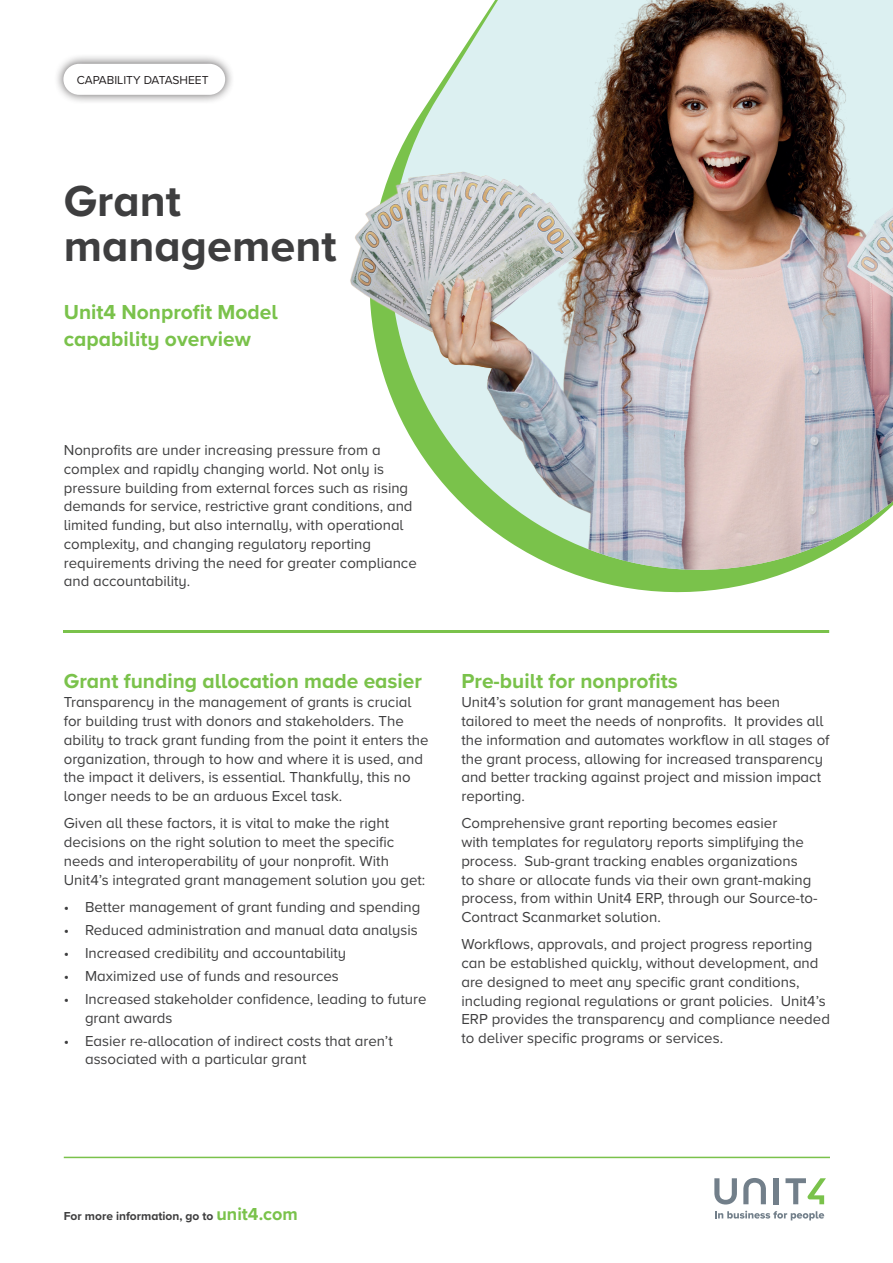
<style>
.page{position:relative;width:893px;height:1263px;background:#fff}
.page>*{position:absolute;margin:0;border:0;box-sizing:border-box;transform-origin:0 0}
.t1{font:700 45px/45px "Proxima Nova A";color:#3e3e3f}
.t2{font:700 21px/27px "Proxima Nova A";color:#7ac24b}
.t3{font:15px/18.8px "Proxima Nova A";color:#3e3e3f}
.t4{font:700 12px "Proxima Nova A";color:#3e3e3f}
.t5{font:12px "Proxima Nova A";color:#231f20}
.s1{font-size:18px;color:#7ac24b}
</style>
<div class="page">
<svg style="left:715px;top:1211px;width:109px;height:9px"></svg>
<svg style="left:714px;top:1178px;width:23px;height:26px"></svg>
<svg style="left:743px;top:1178px;width:23px;height:26px"></svg>
<div style="left:774px;top:1178px;width:5px;height:26px;background:#727f8a"></div>
<svg style="left:785px;top:1178px;width:41px;height:26px"></svg>
<div style="left:53px;top:54px;width:182px;height:51px;background:#231f20;opacity:.75"></div>
<div style="left:63px;top:64px;width:162px;height:31px;background:#fff;border-radius:16px"></div>
<hr style="left:64px;top:1157px;width:766px;height:1px;background:#7ac24b">
<hr style="left:63px;top:630px;width:766px;height:3px;background:#7ac24b">
<svg style="left:580px;top:576px;width:196px;height:17px;fill:#7ac24b"></svg>
<img style="left:487px;top:0;width:406px;height:576px">
<img style="left:350px;top:0;width:506px;height:526px">
<p class="t5" style="left:77px;top:71px;width:133px">CAPABILITY DATASHEET</p>
<h1 class="t1" style="left:64px;top:177px;width:274px">Grant management</h1>
<h2 class="t2" style="left:64px;top:298px;width:216px">Unit4 Nonprofit Model capability overview</h2>
<p class="t3" style="left:64px;top:440px;width:355px">Nonprofits are under increasing pressure from a complex and rapidly changing world. Not only is pressure building from external forces such as rising demands for service, restrictive grant conditions, and limited funding, but also internally, with operational complexity, and changing regulatory reporting requirements driving the need for greater compliance and accountability.</p>
<h2 class="t2" style="left:64px;top:667px;width:360px">Grant funding allocation made easier</h2>
<p class="t3" style="left:64px;top:692px;width:366px">Transparency in the management of grants is crucial for building trust with donors and stakeholders. The ability to track grant funding from the point it enters the organization, through to how and where it is used, and the impact it delivers, is essential. Thankfully, this no longer needs to be an arduous Excel task.</p>
<p class="t3" style="left:64px;top:813px;width:363px">Given all these factors, it is vital to make the right decisions on the right solution to meet the specific needs and interoperability of your nonprofit. With Unit4’s integrated grant management solution you get:</p>
<p class="t3" style="left:64px;top:897px;width:358px">• Better management of grant funding and spending</p>
<p class="t3" style="left:64px;top:920px;width:355px">• Reduced administration and manual data analysis</p>
<p class="t3" style="left:64px;top:943px;width:284px">• Increased credibility and accountability</p>
<p class="t3" style="left:64px;top:966px;width:277px">• Maximized use of funds and resources</p>
<p class="t3" style="left:85px;top:989px;width:343px;text-indent:-21px">• Increased stakeholder confidence, leading to future grant awards</p>
<p class="t3" style="left:85px;top:1030px;width:309px;text-indent:-21px">• Easier re-allocation of indirect costs that aren’t associated with a particular grant</p>
<h2 class="t2" style="left:461px;top:667px;width:218px">Pre-built for nonprofits</h2>
<p class="t3" style="left:461px;top:692px;width:370px">Unit4’s solution for grant management has been tailored to meet the needs of nonprofits. It provides all the information and automates workflow in all stages of the grant process, allowing for increased transparency and better tracking against project and mission impact reporting.</p>
<p class="t3" style="left:461px;top:813px;width:358px">Comprehensive grant reporting becomes easier<br>with templates for regulatory reports simplifying the process. Sub-grant tracking enables organizations<br>to share or allocate funds via their own grant-making process, from within Unit4 ERP, through our Source-to-Contract Scanmarket solution.</p>
<p class="t3" style="left:461px;top:934px;width:370px">Workflows, approvals, and project progress reporting can be established quickly, without development, and are designed to meet any specific grant conditions, including regional regulations or grant policies. Unit4’s ERP provides the transparency and compliance needed to deliver specific programs or services.</p>
<p class="t4" style="left:64px;top:1207px;width:236px">For more information, go to <span class="s1">unit4.com</span></p>
</div>
